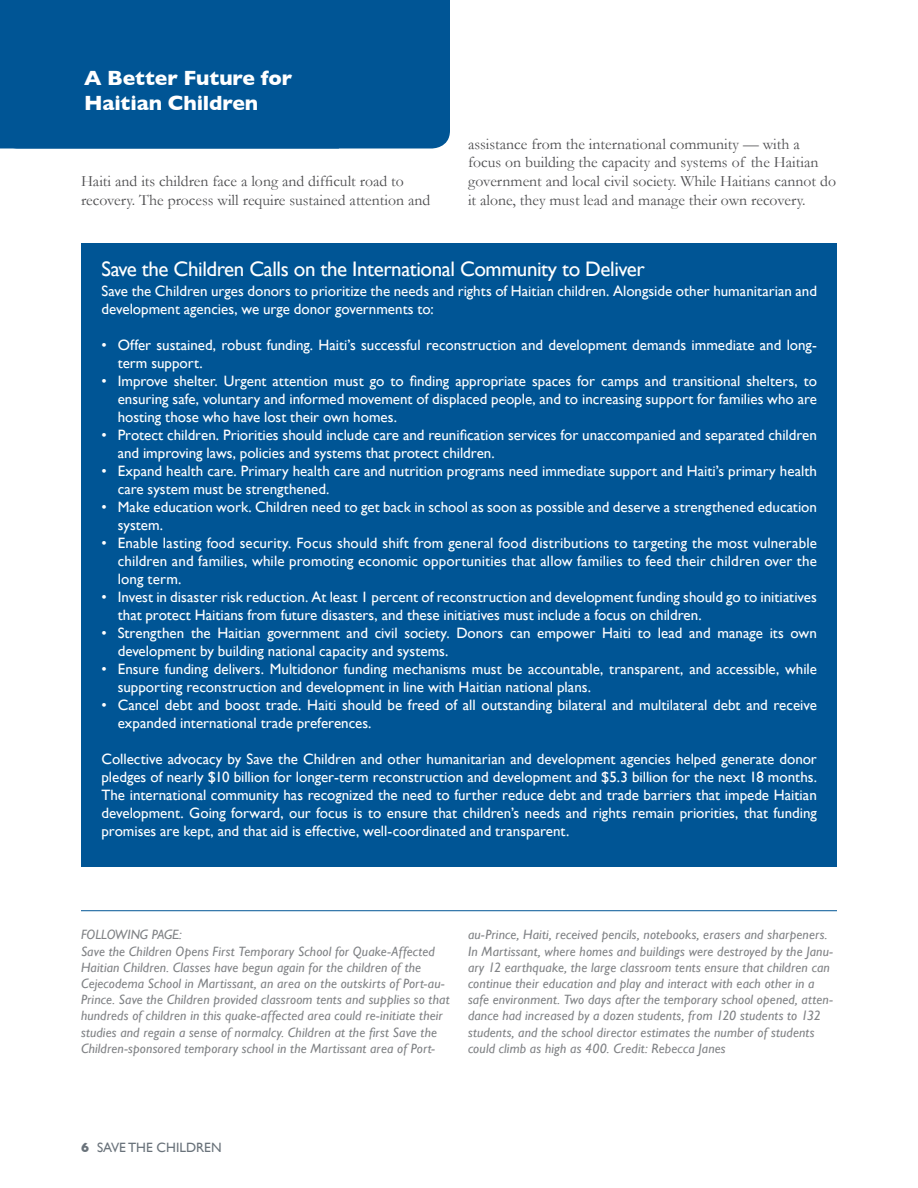
<style>
.page{position:relative;width:918px;height:1188px;background:#fff}
.page>*{position:absolute;margin:0;border:0;box-sizing:border-box;transform-origin:0 0}
.t1{font:21px "Gill Sans";letter-spacing:-.02em;color:#fff}
.t2{font:700 21px/25.5px "Gill Sans";letter-spacing:-.005em;color:#fff}
.t3{font:15.75px/18.9px "Garamond";color:#4d4d4f}
.t4{font:15px/18px "Gill Sans";color:#fff}
.t5{font:italic 13.5px/16.2px "Gill Sans";letter-spacing:.01em;color:#808285}
.t6{font:13.5px "Gill Sans";color:#6a737b}
.s1{font-weight:700}
</style>
<div class="page">
<div style="left:81px;top:243px;width:756px;height:624px;background:#005595"></div>
<div style="left:0;top:0;width:450px;height:148px;background:#005595"></div>
<hr style="left:81px;top:910px;width:756px;height:1px;background:#005595">
<h1 class="t2" style="left:84px;top:65px;width:210px">A Better Future for<br>Haitian Children</h1>
<p class="t3" style="left:81px;top:172px;width:351px">Haiti and its children face a long and difficult road to recovery. The process will require sustained attention and</p>
<p class="t3" style="left:468px;top:134px;width:370px">assistance from the international community — with a focus on building the capacity and systems of the Haitian government and local civil society. While Haitians cannot do it alone, they must lead and manage their own recovery.</p>
<h1 class="t1" style="left:102px;top:257px;width:545px">Save the Children Calls on the International Community to Deliver</h1>
<p class="t4" style="left:102px;top:282px;width:717px">Save the Children urges donors to prioritize the needs and rights of Haitian children. Alongside other humanitarian and development agencies, we urge donor governments to:</p>
<p class="t4" style="left:118px;top:336px;width:701px;text-indent:-16px">• Offer sustained, robust funding. Haiti’s successful reconstruction and development demands immediate and long&shy;term support.</p>
<p class="t4" style="left:118px;top:372px;width:701px;text-align:justify;text-indent:-16px">• Improve shelter. Urgent attention must go to finding appropriate spaces for camps and transitional shelters, to ensuring safe, voluntary and informed movement of displaced people, and to increasing support for families who are hosting those who have lost their own homes.</p>
<p class="t4" style="left:118px;top:426px;width:701px;text-indent:-16px">• Protect children. Priorities should include care and reunification services for unaccompanied and separated children and improving laws, policies and systems that protect children.</p>
<p class="t4" style="left:118px;top:462px;width:701px;text-indent:-16px">• Expand health care. Primary health care and nutrition programs need immediate support and Haiti’s primary health care system must be strengthened.</p>
<p class="t4" style="left:118px;top:498px;width:701px;text-indent:-16px">• Make education work. Children need to get back in school as soon as possible and deserve a strengthened education system.</p>
<p class="t4" style="left:118px;top:534px;width:701px;text-align:justify;text-indent:-16px">• Enable lasting food security. Focus should shift from general food distributions to targeting the most vulnerable children and families, while promoting economic opportunities that allow families to feed their children over the long term.</p>
<p class="t4" style="left:118px;top:588px;width:701px;text-indent:-16px">• Invest in disaster risk reduction. At least 1 percent of reconstruction and development funding should go to initiatives that protect Haitians from future disasters, and these initiatives must include a focus on children.</p>
<p class="t4" style="left:118px;top:624px;width:701px;text-indent:-16px">• Strengthen the Haitian government and civil society. Donors can empower Haiti to lead and manage its own development by building national capacity and systems.</p>
<p class="t4" style="left:118px;top:660px;width:701px;text-indent:-16px">• Ensure funding delivers. Multidonor funding mechanisms must be accountable, transparent, and accessible, while supporting reconstruction and development in line with Haitian national plans.</p>
<p class="t4" style="left:118px;top:696px;width:701px;text-indent:-16px">• Cancel debt and boost trade. Haiti should be freed of all outstanding bilateral and multilateral debt and receive expanded international trade preferences.</p>
<p class="t4" style="left:102px;top:750px;width:717px;text-align:justify">Collective advocacy by Save the Children and other humanitarian and development agencies helped generate donor pledges of nearly $10 billion for longer-term reconstruction and development and $5.3 billion for the next 18 months.<br>The international community has recognized the need to further reduce debt and trade barriers that impede Haitian development. Going forward, our focus is to ensure that children’s needs and rights remain priorities, that funding promises are kept, and that aid is effective, well-coordinated and transparent.</p>
<p class="t5" style="left:81px;top:927px;width:370px">FOLLOWING PAGE:<br>Save the Children Opens First Temporary School for Quake-Affected Haitian Children. Classes have begun again for the children of the Cejecodema School in Martissant, an area on the outskirts of Port-au-Prince. Save the Children provided classroom tents and supplies so that hundreds of children in this quake-affected area could re-initiate their studies and regain a sense of normalcy. Children at the first Save the Children-sponsored temporary school in the Martissant area of Port-</p>
<p class="t5" style="left:468px;top:927px;width:366px">au-Prince, Haiti, received pencils, notebooks, erasers and sharpeners.<br>In Martissant, where homes and buildings were destroyed by the Janu&shy;ary 12 earthquake, the large classroom tents ensure that children can continue their education and play and interact with each other in a safe environment. Two days after the temporary school opened, atten&shy;dance had increased by a dozen students, from 120 students to 132 students, and the school director estimates the number of students could climb as high as 400. Credit: Rebecca Janes</p>
<p class="t6" style="left:81px;top:1140px;width:142px"><span class="s1">6</span> SAVE THE CHILDREN</p>
</div>
